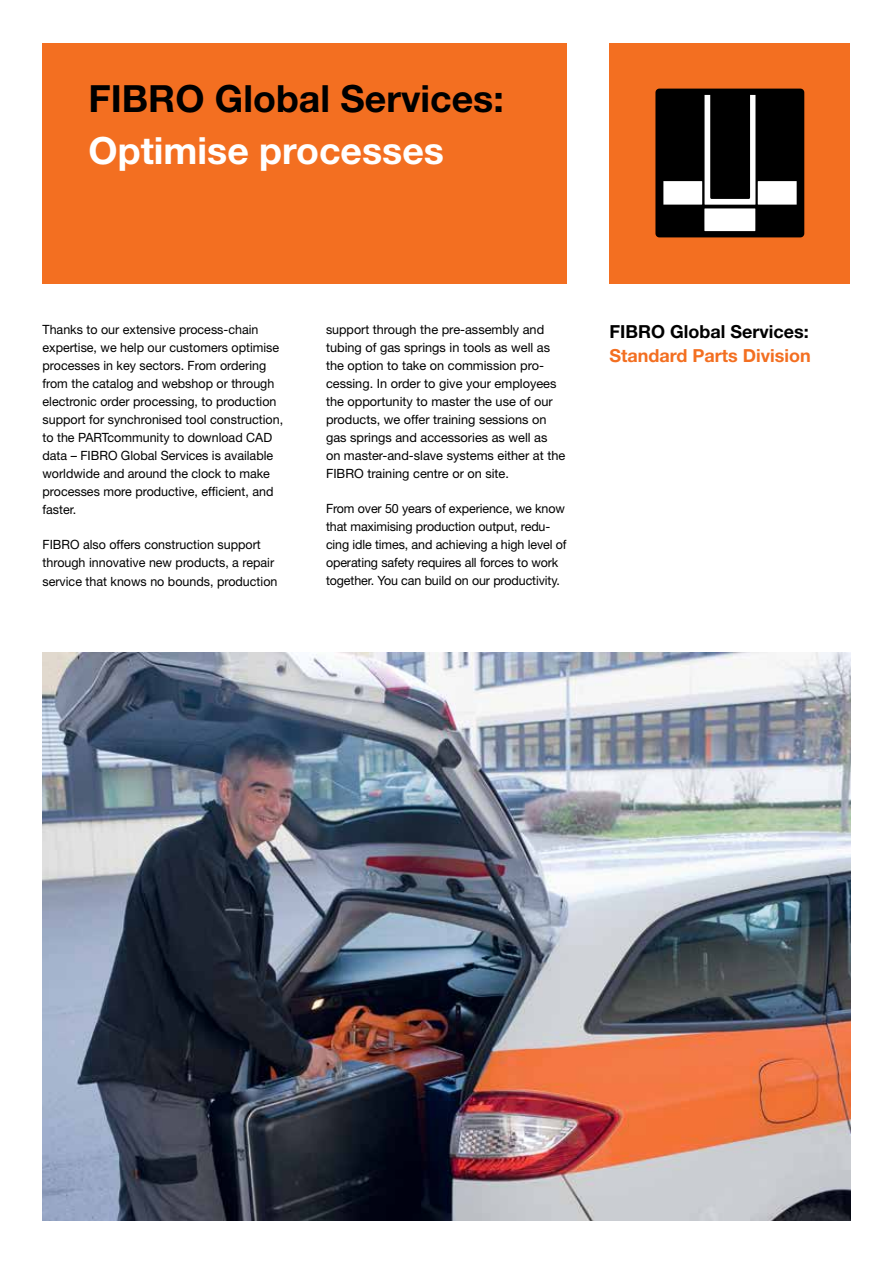
<style>
.page{position:relative;width:893px;height:1263px;background:#fff}
.page>*{position:absolute;margin:0;border:0;box-sizing:border-box;transform-origin:0 0}
.t1{font:700 37.5px "Helvetica Neue LT Pro";color:#000}
.t2{font:700 37.5px "Helvetica Neue LT Pro";color:#fff}
.t3{font:700 18px "Helvetica Neue LT Pro";color:#f36f21}
.t4{font:700 18px "Helvetica Neue LT Pro";color:#000}
.t5{font:12.75px/18px "Helvetica Neue LT Pro";color:#000}
</style>
<div class="page">
<div style="left:609px;top:43px;width:241px;height:240px;background:#f36f21"></div>
<div style="left:43px;top:43px;width:524px;height:240px;background:#f36f21"></div>
<div style="left:655px;top:89px;width:149px;height:148px;background:#000;border-radius:4px"></div>
<svg style="left:663px;top:95px;width:134px;height:136px"></svg>
<img style="left:43px;top:653px;width:807px;height:567px">
<h1 class="t1" style="left:89px;top:75px;width:417px">FIBRO Global Services:</h1>
<h1 class="t2" style="left:89px;top:127px;width:357px">Optimise processes</h1>
<p class="t5" style="left:43px;top:321px;width:242px">Thanks to our extensive process-chain expertise, we help our customers optimise processes in key sectors. From ordering from the catalog and webshop or through electronic order processing, to production support for synchronised tool construction, to the PARTcommunity to download CAD data – FIBRO Global Services is available worldwide and around the clock to make processes more productive, efficient, and faster.</p>
<p class="t5" style="left:43px;top:536px;width:236px">FIBRO also offers construction support through innovative new products, a repair service that knows no bounds, production</p>
<p class="t5" style="left:326px;top:321px;width:241px">support through the pre-assembly and tubing of gas springs in tools as well as the option to take on commission pro&shy;cessing. In order to give your employees the opportunity to master the use of our products, we offer training sessions on gas springs and accessories as well as<br>on master-and-slave systems either at the FIBRO training centre or on site.</p>
<p class="t5" style="left:326px;top:500px;width:242px">From over 50 years of experience, we know that maximising production output, redu&shy;cing idle times, and achieving a high level of operating safety requires all forces to work together. You can build on our productivity.</p>
<h2 class="t4" style="left:609px;top:320px;width:201px">FIBRO Global Services:</h2>
<h2 class="t3" style="left:609px;top:344px;width:203px">Standard Parts Division</h2>
</div>
